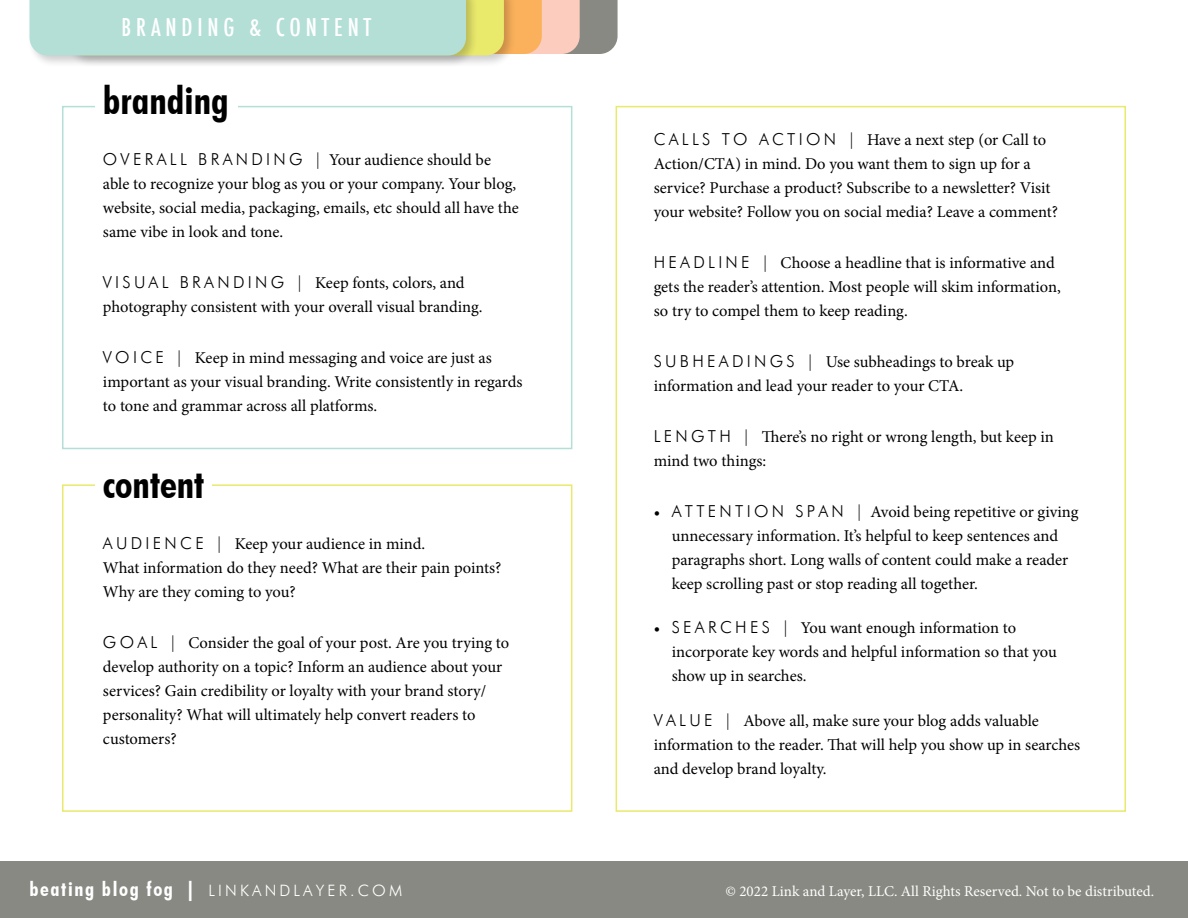
<style>
.page{position:relative;width:1188px;height:918px;background:#fff}
.page>*{position:absolute;margin:0;border:0;box-sizing:border-box;transform-origin:0 0}
.t1{font:700 condensed 39px "Futura BT";color:#000}
.t2{font:500 condensed 23.85px "Futura";letter-spacing:.2em;color:#fff}
.t3{font:16.5px/24px "Minion Pro";letter-spacing:-.005em;color:#000}
.t4{font:300 15.75px "Futura BT";letter-spacing:.2em;color:#fff}
.t5{font:15px "Minion Pro";color:#fff}
.s1{font-family:"Futura BT";font-weight:300}
.s2{font-weight:700;font-stretch:condensed;font-size:20.25px}
.s3{font-family:"ITC Avant Garde Std";font-weight:700;font-stretch:condensed;font-size:20.25px}
</style>
<div class="page">
<div style="left:62px;top:484px;width:510px;height:328px;border:2px solid #e9e96c"></div>
<div style="left:95px;top:453px;width:117px;height:54px;background:#fff"></div>
<div style="left:62px;top:106px;width:510px;height:343px;border:2px solid #b3dfd7"></div>
<div style="left:95px;top:70px;width:143px;height:55px;background:#fff"></div>
<div style="left:616px;top:106px;width:510px;height:706px;border:2px solid #e9e96c"></div>
<div style="left:27px;top:0;width:451px;height:68px;background:#000;opacity:.2"></div>
<svg style="left:30px;top:0;width:588px;height:55px;background:#bcd5c1"></svg>
<div style="left:0;top:862px;width:1188px;height:56px;background:#888982"></div>
<h2 class="t2" style="left:122px;top:12px;width:251px">BRANDING &amp; CONTENT</h2>
<h1 class="t1" style="left:103px;top:77px;width:127px">branding</h1>
<p class="t3" style="left:103px;top:148px;width:417px"><span class="s1">O V E R A L L B R A N D I N G |</span> Your audience should be able to recognize your blog as you or your company. Your blog, website, social media, packaging, emails, etc should all have the same vibe in look and tone.</p>
<p class="t3" style="left:103px;top:271px;width:381px"><span class="s1">V I S U A L B R A N D I N G |</span> Keep fonts, colors, and photography consistent with your overall visual branding.</p>
<p class="t3" style="left:103px;top:346px;width:421px"><span class="s1">V O I C E |</span> Keep in mind messaging and voice are just as important as your visual branding. Write consistently in regards to tone and grammar across all platforms.</p>
<h1 class="t1" style="left:103px;top:460px;width:103px">content</h1>
<p class="t3" style="left:103px;top:532px;width:400px"><span class="s1">A U D I E N C E |</span> Keep your audience in mind.<br>What information do they need? What are their pain points?<br>Why are they coming to you?</p>
<p class="t3" style="left:103px;top:631px;width:408px"><span class="s1">G O A L |</span> Consider the goal of your post. Are you trying to develop authority on a topic? Inform an audience about your services? Gain credibility or loyalty with your brand story/ personality? What will ultimately help convert readers to customers?</p>
<p class="t3" style="left:654px;top:128px;width:406px"><span class="s1">C A L L S T O A C T I O N |</span> Have a next step (or Call to Action/CTA) in mind. Do you want them to sign up for a service? Purchase a product? Subscribe to a newsletter? Visit your website? Follow you on social media? Leave a comment?</p>
<p class="t3" style="left:654px;top:251px;width:409px"><span class="s1">H E A D L I N E |</span> Choose a headline that is informative and gets the reader’s attention. Most people will skim information, so try to compel them to keep reading.</p>
<p class="t3" style="left:654px;top:350px;width:362px"><span class="s1">S U B H E A D I N G S |</span> Use subheadings to break up information and lead your reader to your CTA.</p>
<p class="t3" style="left:654px;top:425px;width:402px"><span class="s1">L E N G T H |</span> There’s no right or wrong length, but keep in mind two things:</p>
<p class="t3" style="left:672px;top:500px;width:408px;text-indent:-18px">• <span class="s1">A T T E N T I O N S P A N |</span> Avoid being repetitive or giving unnecessary information. It’s helpful to keep sentences and paragraphs short. Long walls of content could make a reader keep scrolling past or stop reading all together.</p>
<p class="t3" style="left:672px;top:616px;width:387px;text-indent:-18px">• <span class="s1">S E A R C H E S |</span> You want enough information to incorporate key words and helpful information so that you show up in searches.</p>
<p class="t3" style="left:654px;top:709px;width:428px"><span class="s1">V A L U E |</span> Above all, make sure your blog adds valuable information to the reader. That will help you show up in searches and develop brand loyalty.</p>
<p class="t4" style="left:30px;top:881px;width:374px"><span class="s2">beating blog fog</span> <span class="s3">|</span> LINKANDLAYER.COM</p>
<p class="t5" style="left:726px;top:881px;width:430px">© 2022 Link and Layer, LLC. All Rights Reserved. Not to be distributed.</p>
</div>
